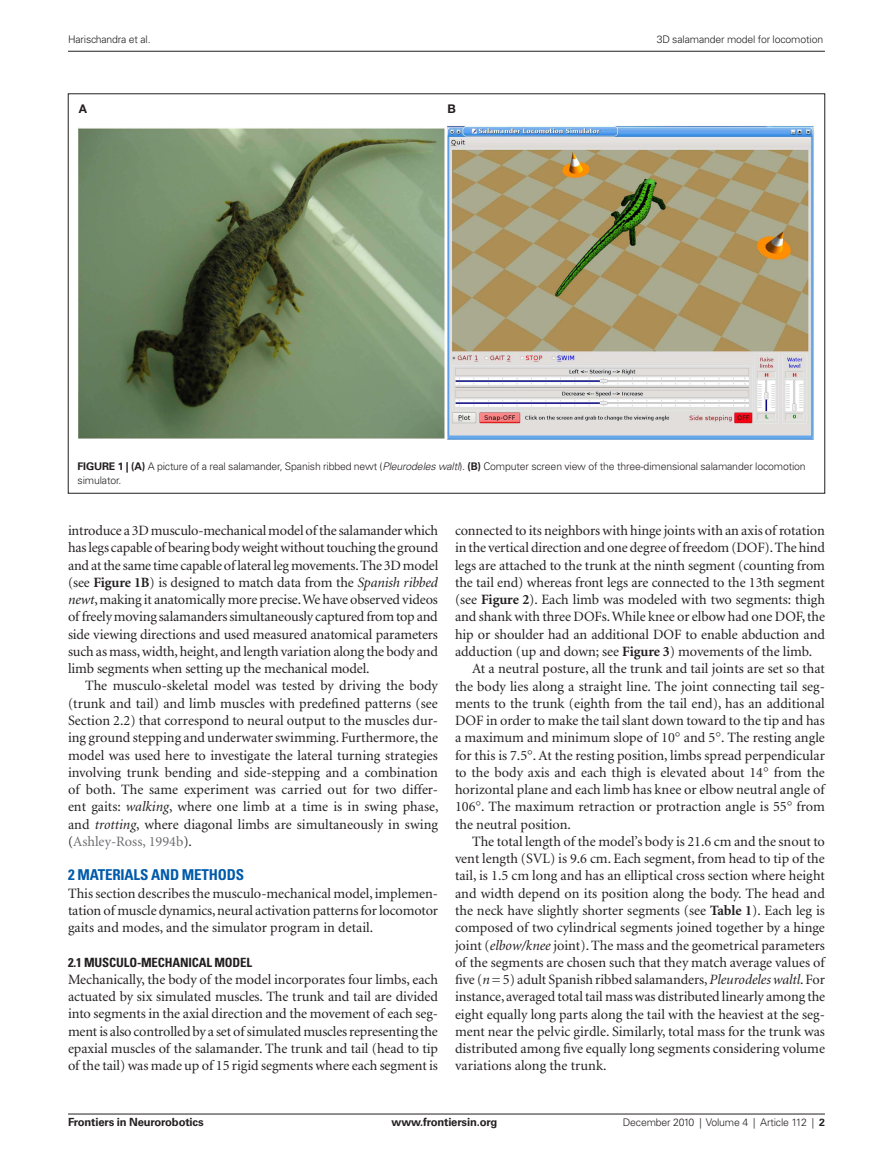
<style>
.page{position:relative;width:893px;height:1170px;background:#fff}
.page>*{position:absolute;margin:0;border:0;box-sizing:border-box;transform-origin:0 0}
.t1{font:700 condensed 15px "Univers";letter-spacing:-.01em;color:#015aaa}
.t2{font:14.25px/17.2px "Minion";color:#231f20;text-align:justify}
.t3{font:700 condensed 12.75px "Univers";letter-spacing:-.01em;color:#231f20}
.t4{font:700 12px "Helvetica Neue";color:#231f20}
.t5{font:700 11.25px "Univers";letter-spacing:-.015em;color:#231f20}
.t6{font:300 10.5px/14.2px "Univers";letter-spacing:-.015em;color:#231f20}
.s1{font-weight:700}
.s2{font-style:italic}
.s3{color:#6c6d70}
</style>
<div class="page">
<hr style="left:68px;top:1113px;width:757px;height:1px;background:#231f20">
<hr style="left:68px;top:51px;width:757px;height:1px;background:#231f20">
<img style="left:79px;top:128px;width:366px;height:310px">
<img style="left:448px;top:126px;width:366px;height:314px">
<p class="t6" style="left:68px;top:32px;width:84px">Harischandra et al.</p>
<p class="t6" style="left:657px;top:32px;width:168px">3D salamander model for locomotion</p>
<p class="t4" style="left:79px;top:102px;width:10px">A</p>
<p class="t4" style="left:447px;top:102px;width:10px">B</p>
<p class="t6" style="left:78px;top:459px;width:730px"><span class="s1">Figure 1 | (A)</span> A picture of a real salamander, Spanish ribbed newt (<span class="s2">Pleurodeles waltl</span>). <span class="s1">(B)</span> Computer screen view of the three-dimensional salamander locomotion simulator.</p>
<p class="t2" style="left:68px;top:522px;width:372px">introduce a 3D musculo-mechanical model of the salamander which has legs capable of bearing body weight without touching the ground and at the same time capable of lateral leg movements. The 3D model (see <span class="s1">Figure 1B</span>) is designed to match data from the <span class="s2">Spanish ribbed newt</span>, making it anatomically more precise. We have observed videos of freely moving salamanders simultaneously captured from top and side viewing directions and used measured anatomical parameters such as mass, width, height, and length variation along the body and limb segments when setting up the mechanical model.</p>
<p class="t2" style="left:68px;top:677px;width:372px;text-indent:17px">The musculo-skeletal model was tested by driving the body (trunk and tail) and limb muscles with predefined patterns (see Section 2.2) that correspond to neural output to the muscles dur&shy;ing ground stepping and underwater swimming. Furthermore, the model was used here to investigate the lateral turning strategies involving trunk bending and side-stepping and a combination of both. The same experiment was carried out for two differ&shy;ent gaits: <span class="s2">walking</span>, where one limb at a time is in swing phase, and <span class="s2">trotting</span>, where diagonal limbs are simultaneously in swing (<span class="s3">Ashley-Ross, 1994b</span>).</p>
<p class="t1" style="left:68px;top:865px;width:178px">2 MATERIALS AND METHODS</p>
<p class="t2" style="left:68px;top:884px;width:372px">This section describes the musculo-mechanical model, implemen&shy;tation of muscle dynamics, neural activation patterns for locomotor gaits and modes, and the simulator program in detail.</p>
<p class="t3" style="left:68px;top:954px;width:185px">2.1 MUSCULO-MECHANICAL MODEL</p>
<p class="t2" style="left:68px;top:971px;width:371px">Mechanically, the body of the model incorporates four limbs, each actuated by six simulated muscles. The trunk and tail are divided into segments in the axial direction and the movement of each seg&shy;ment is also controlled by a set of simulated muscles representing the epaxial muscles of the salamander. The trunk and tail (head to tip of the tail) was made up of 15 rigid segments where each segment is</p>
<p class="t2" style="left:455px;top:522px;width:371px">connected to its neighbors with hinge joints with an axis of rotation</p>
<p class="t2" style="left:455px;top:539px;width:372px">in the vertical direction and one degree of freedom (DOF). The hind</p>
<p class="t2" style="left:455px;top:557px;width:371px">legs are attached to the trunk at the ninth segment (counting from</p>
<p class="t2" style="left:455px;top:574px;width:371px">the tail end) whereas front legs are connected to the 13th segment</p>
<p class="t2" style="left:455px;top:591px;width:371px">(see <span class="s1">Figure 2</span>). Each limb was modeled with two segments: thigh</p>
<p class="t2" style="left:455px;top:608px;width:371px">and shank with three DOFs. While knee or elbow had one DOF, the</p>
<p class="t2" style="left:455px;top:626px;width:371px">hip or shoulder had an additional DOF to enable abduction and</p>
<p class="t2" style="left:455px;top:643px;width:359px">adduction (up and down; see <span class="s1">Figure 3</span>) movements of the limb.</p>
<p class="t2" style="left:472px;top:660px;width:354px">At a neutral posture, all the trunk and tail joints are set so that</p>
<p class="t2" style="left:455px;top:677px;width:371px">the body lies along a straight line. The joint connecting tail seg-</p>
<p class="t2" style="left:455px;top:695px;width:371px">ments to the trunk (eighth from the tail end), has an additional</p>
<p class="t2" style="left:455px;top:712px;width:371px">DOF in order to make the tail slant down toward to the tip and has</p>
<p class="t2" style="left:455px;top:729px;width:371px">a maximum and minimum slope of 10 and 5 . The resting angle</p>
<p class="t2" style="left:455px;top:746px;width:371px">for this is 7.5 . At the resting position, limbs spread perpendicular</p>
<p class="t2" style="left:455px;top:764px;width:371px">to the body axis and each thigh is elevated about 14 from the</p>
<p class="t2" style="left:455px;top:781px;width:371px">horizontal plane and each limb has knee or elbow neutral angle of</p>
<p class="t2" style="left:455px;top:798px;width:371px">106 . The maximum retraction or protraction angle is 55 from</p>
<p class="t2" style="left:455px;top:816px;width:118px">the neutral position.</p>
<p class="t2" style="left:472px;top:833px;width:354px">The total length of the model’s body is 21.6 cm and the snout to</p>
<p class="t2" style="left:455px;top:850px;width:371px">vent length (SVL) is 9.6 cm. Each segment, from head to tip of the</p>
<p class="t2" style="left:455px;top:867px;width:371px">tail, is 1.5 cm long and has an elliptical cross section where height</p>
<p class="t2" style="left:455px;top:885px;width:371px">and width depend on its position along the body. The head and</p>
<p class="t2" style="left:455px;top:902px;width:371px">the neck have slightly shorter segments (see <span class="s1">Table 1</span>). Each leg is</p>
<p class="t2" style="left:455px;top:919px;width:371px">composed of two cylindrical segments joined together by a hinge</p>
<p class="t2" style="left:455px;top:936px;width:371px">joint (<span class="s2">elbow/knee</span> joint). The mass and the geometrical parameters</p>
<p class="t2" style="left:455px;top:954px;width:371px">of the segments are chosen such that they match average values of</p>
<p class="t2" style="left:455px;top:971px;width:371px">five (<span class="s2">n</span> = 5) adult Spanish ribbed salamanders, <span class="s2">Pleurodeles waltl</span>. For</p>
<p class="t2" style="left:455px;top:988px;width:372px">instance, averaged total tail mass was distributed linearly among the</p>
<p class="t2" style="left:455px;top:1005px;width:371px">eight equally long parts along the tail with the heaviest at the seg-</p>
<p class="t2" style="left:455px;top:1023px;width:371px">ment near the pelvic girdle. Similarly, total mass for the trunk was</p>
<p class="t2" style="left:455px;top:1040px;width:371px">distributed among five equally long segments considering volume</p>
<p class="t2" style="left:455px;top:1057px;width:153px">variations along the trunk.</p>
<p class="t5" style="left:68px;top:1115px;width:137px">Frontiers in Neurorobotics</p>
<p class="t5" style="left:392px;top:1115px;width:107px">www.frontiersin.org</p>
<p class="t6" style="left:623px;top:1115px;width:204px">December 2010 | Volume 4 | Article 112 | <span class="s1">2</span></p>
</div>
